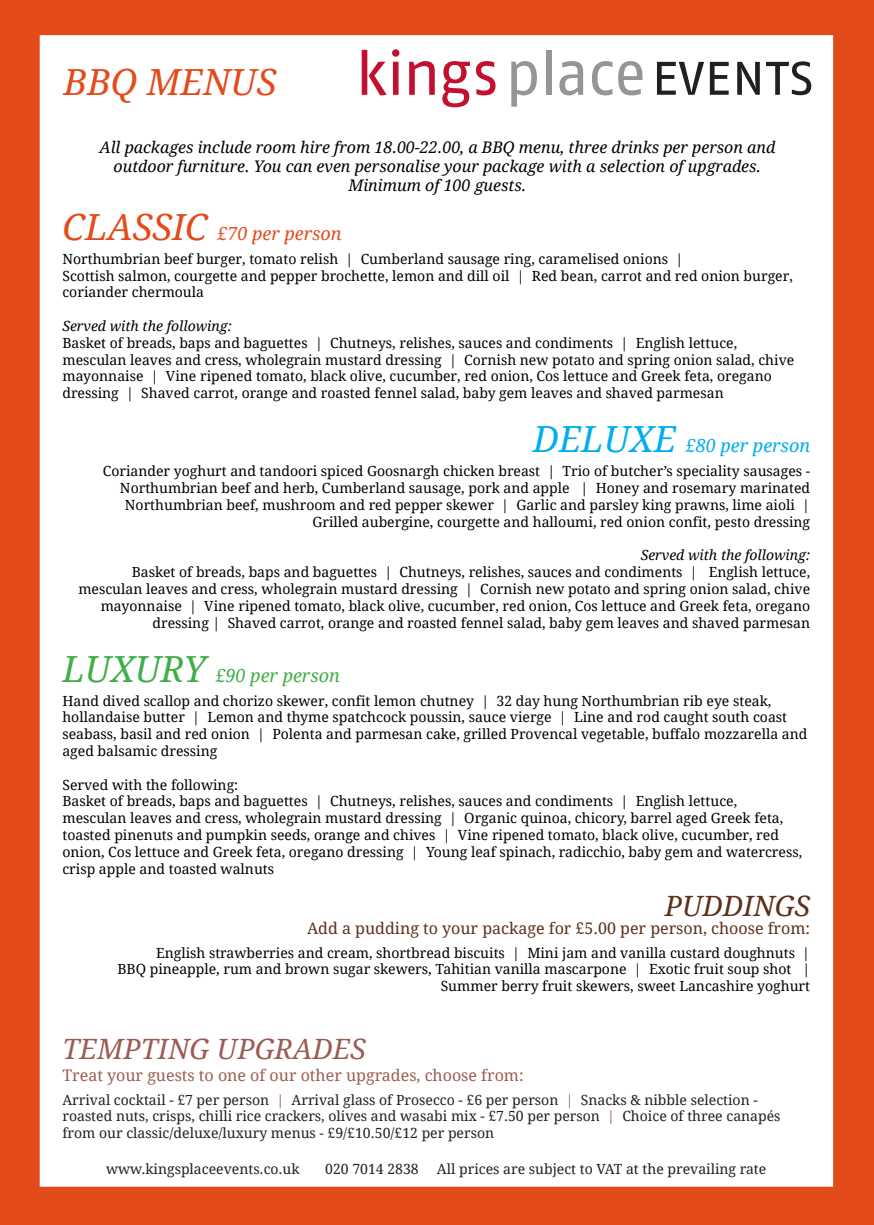
<style>
.page{position:relative;width:874px;height:1225px;background:#fff}
.page>*{position:absolute;margin:0;border:0;box-sizing:border-box;transform-origin:0 0}
.t1{font:italic 36px "Droid Serif";color:#e34b1a}
.t2{font:italic 28px "Droid Serif";color:#9b5c53}
.t3{font:italic 28px "Droid Serif";color:#5c3019}
.t4{font:italic 18px "Droid Serif";color:#e34b1a}
.t5{font:italic 18px "Droid Serif";color:#00aeef}
.t6{font:italic 18px "Droid Serif";color:#40ae49}
.t7{font:italic 16px "Droid Serif";color:#000}
.t8{font:16px "Droid Serif";color:#5c3019}
.t9{font:16px "Droid Serif";color:#9b5c53}
.t10{font:14px/16.8px "Droid Serif";color:#000}
.t11{font:14px/16.4px "Droid Serif";color:#231f20}
.t12{font:italic 14px "Droid Serif";color:#000}
.s1{font-size:36px}
.s2{color:#9b5c53}
</style>
<div class="page">
<svg style="left:361px;top:50px;width:25px;height:45px"></svg>
<svg style="left:392px;top:49px;width:7px;height:46px"></svg>
<svg style="left:409px;top:61px;width:25px;height:34px"></svg>
<svg style="left:442px;top:61px;width:27px;height:46px"></svg>
<svg style="left:475px;top:61px;width:20px;height:34px"></svg>
<svg style="left:511px;top:61px;width:25px;height:46px"></svg>
<div style="left:545px;top:50px;width:6px;height:45px;background:#939598"></div>
<svg style="left:559px;top:61px;width:24px;height:34px"></svg>
<svg style="left:592px;top:61px;width:20px;height:34px"></svg>
<svg style="left:618px;top:61px;width:24px;height:34px"></svg>
<svg style="left:657px;top:62px;width:46px;height:33px"></svg>
<svg style="left:709px;top:62px;width:19px;height:33px"></svg>
<svg style="left:737px;top:62px;width:22px;height:33px"></svg>
<svg style="left:766px;top:61px;width:44px;height:34px"></svg>
<div style="left:0;top:35px;width:40px;height:1151px;background:#e34b1a"></div>
<div style="left:0;top:0;width:873px;height:35px;background:#e34b1a"></div>
<div style="left:832px;top:26px;width:41px;height:1160px;background:#e34b1a"></div>
<div style="left:0;top:1186px;width:873px;height:39px;background:#e34b1a"></div>
<p class="t1" style="left:63px;top:61px;width:214px">BBQ MENUS</p>
<p class="t7" style="left:99px;top:138px;width:677px">All packages include room hire from 18.00-22.00, a BBQ menu, three drinks per person and</p>
<p class="t7" style="left:113px;top:157px;width:648px">outdoor furniture. You can even personalise your package with a selection of upgrades.</p>
<p class="t7" style="left:348px;top:176px;width:179px">Minimum of 100 guests.</p>
<p class="t4" style="left:62px;top:223px;width:281px"><span class="s1">CLASSIC</span> £70 per person</p>
<p class="t10" style="left:62px;top:251px;width:622px">Northumbrian beef burger, tomato relish | Cumberland sausage ring, caramelised onions |</p>
<p class="t10" style="left:62px;top:267px;width:731px">Scottish salmon, courgette and pepper brochette, lemon and dill oil | Red bean, carrot and red onion burger, coriander chermoula</p>
<p class="t12" style="left:62px;top:318px;width:171px">Served with the following:</p>
<p class="t10" style="left:62px;top:335px;width:676px">Basket of breads, baps and baguettes | Chutneys, relishes, sauces and condiments | English lettuce,</p>
<p class="t10" style="left:62px;top:351px;width:733px">mesculan leaves and cress, wholegrain mustard dressing | Cornish new potato and spring onion salad, chive mayonnaise | Vine ripened tomato, black olive, cucumber, red onion, Cos lettuce and Greek feta, oregano dressing | Shaved carrot, orange and roasted fennel salad, baby gem leaves and shaved parmesan</p>
<p class="t5" style="left:532px;top:435px;width:279px"><span class="s1">DELUXE</span> £80 per person</p>
<p class="t10" style="left:103px;top:463px;width:708px">Coriander yoghurt and tandoori spiced Goosnargh chicken breast | Trio of butcher’s speciality sausages -</p>
<p class="t10" style="left:120px;top:480px;width:691px">Northumbrian beef and herb, Cumberland sausage, pork and apple | Honey and rosemary marinated</p>
<p class="t10" style="left:125px;top:497px;width:686px">Northumbrian beef, mushroom and red pepper skewer | Garlic and parsley king prawns, lime aioli |</p>
<p class="t10" style="left:312px;top:513px;width:499px">Grilled aubergine, courgette and halloumi, red onion confit, pesto dressing</p>
<p class="t12" style="left:640px;top:547px;width:171px">Served with the following:</p>
<p class="t10" style="left:132px;top:564px;width:679px">Basket of breads, baps and baguettes | Chutneys, relishes, sauces and condiments | English lettuce,</p>
<p class="t10" style="left:78px;top:581px;width:733px;text-align:right">mesculan leaves and cress, wholegrain mustard dressing | Cornish new potato and spring onion salad, chive mayonnaise | Vine ripened tomato, black olive, cucumber, red onion, Cos lettuce and Greek feta, oregano dressing | Shaved carrot, orange and roasted fennel salad, baby gem leaves and shaved parmesan</p>
<p class="t6" style="left:62px;top:665px;width:279px"><span class="s1">LUXURY</span> £90 per person</p>
<p class="t10" style="left:62px;top:692px;width:746px">Hand dived scallop and chorizo skewer, confit lemon chutney | 32 day hung Northumbrian rib eye steak, hollandaise butter | Lemon and thyme spatchcock poussin, sauce vierge | Line and rod caught south coast seabass, basil and red onion | Polenta and parmesan cake, grilled Provencal vegetable, buffalo mozzarella and aged balsamic dressing</p>
<p class="t10" style="left:62px;top:776px;width:177px">Served with the following:</p>
<p class="t10" style="left:62px;top:793px;width:676px">Basket of breads, baps and baguettes | Chutneys, relishes, sauces and condiments | English lettuce,</p>
<p class="t10" style="left:62px;top:810px;width:741px">mesculan leaves and cress, wholegrain mustard dressing | Organic quinoa, chicory, barrel aged Greek feta, toasted pinenuts and pumpkin seeds, orange and chives | Vine ripened tomato, black olive, cucumber, red onion, Cos lettuce and Greek feta, oregano dressing | Young leaf spinach, radicchio, baby gem and watercress, crisp apple and toasted walnuts</p>
<p class="t3" style="left:664px;top:889px;width:147px">PUDDINGS</p>
<p class="t8" style="left:307px;top:918px;width:504px">Add a pudding to your package for £5.00 per person, choose from:</p>
<p class="t10" style="left:156px;top:944px;width:655px">English strawberries and cream, shortbread biscuits | Mini jam and vanilla custard doughnuts |</p>
<p class="t10" style="left:117px;top:961px;width:694px">BBQ pineapple, rum and brown sugar skewers, Tahitian vanilla mascarpone | Exotic fruit soup shot |</p>
<p class="t10" style="left:440px;top:978px;width:371px">Summer berry fruit skewers, sweet Lancashire yoghurt</p>
<p class="t2" style="left:62px;top:1032px;width:304px">TEMPTING UPGRADES</p>
<p class="t9" style="left:62px;top:1066px;width:462px">Treat your guests to one of our other upgrades, choose from:</p>
<p class="t11" style="left:62px;top:1092px;width:719px">Arrival cocktail - £7 per person <span class="s2">|</span> Arrival glass of Prosecco - £6 per person <span class="s2">|</span> Snacks &amp; nibble selection - roasted nuts, crisps, chilli rice crackers, olives and wasabi mix - £7.50 per person <span class="s2">|</span> Choice of three canapés from our classic/deluxe/luxury menus - £9/£10.50/£12 per person</p>
<p class="t11" style="left:106px;top:1160px;width:195px">www.kingsplaceevents.co.uk</p>
<p class="t11" style="left:325px;top:1160px;width:95px">020 7014 2838</p>
<p class="t11" style="left:436px;top:1160px;width:331px">All prices are subject to VAT at the prevailing rate</p>
</div>
